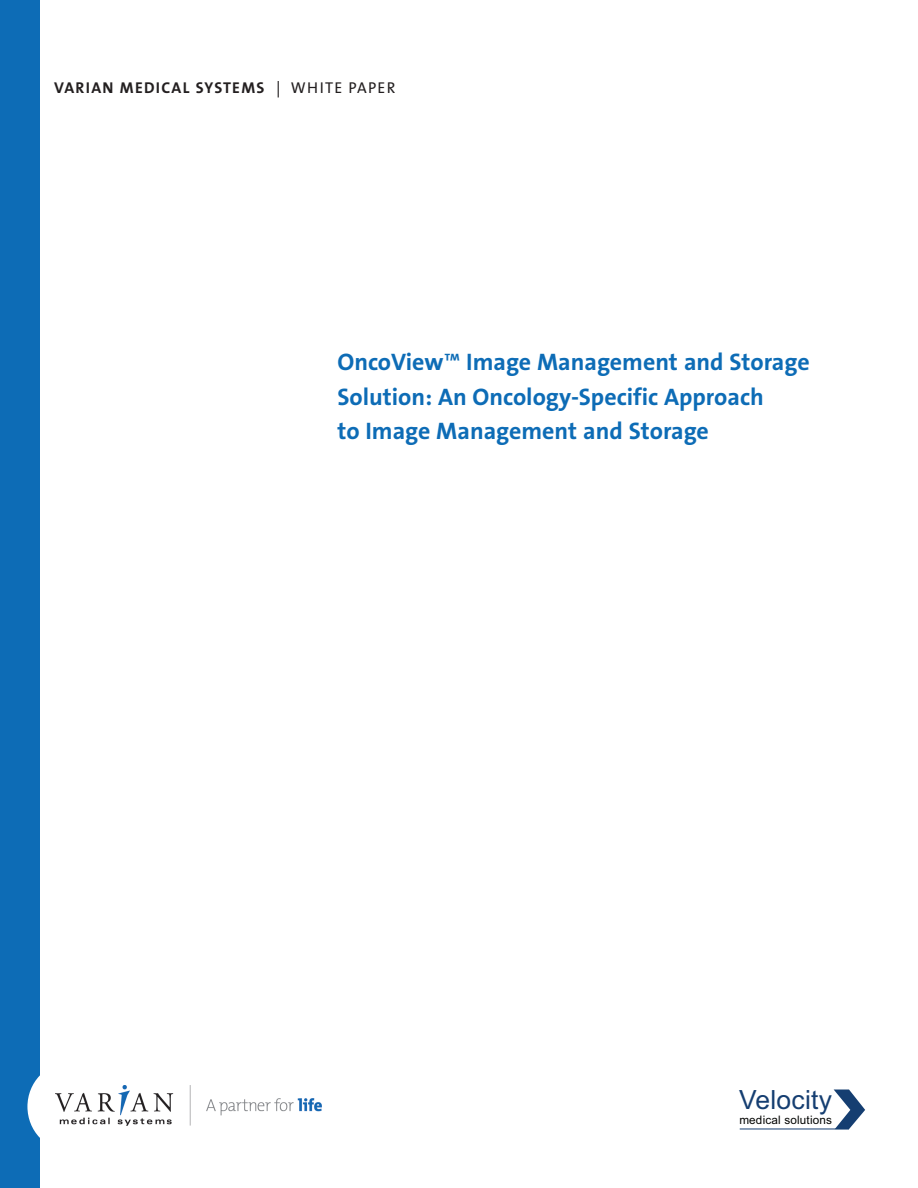
<style>
.page{position:relative;width:918px;height:1188px;background:#fff}
.page>*{position:absolute;margin:0;border:0;box-sizing:border-box;transform-origin:0 0}
.t1{font:26.4px "Arial";letter-spacing:.01em;color:#153e71}
.t2{font:700 24px/34.5px "The Sans B7";color:#0d6cb6}
.t3{font:700 15.75px "The Sans B7";letter-spacing:.08em;color:#231f20}
.t4{font:15.75px "The Sans B5 Plain";letter-spacing:.08em;color:#231f20}
.t5{font:11.7px "Arial";letter-spacing:.015em;color:#040503}
.s1{font-family:"The Sans B5 Plain";font-weight:400}
</style>
<div class="page">
<div style="left:0;top:0;width:40px;height:1188px;background:#0d6cb6"></div>
<div style="left:27px;top:1063px;width:84px;height:87px;background:#fff;border-radius:50%"></div>
<svg style="left:278px;top:81px;width:1px;height:16px"></svg>
<img style="left:56px;top:1085px;width:266px;height:40px">
<svg style="left:834px;top:1090px;width:31px;height:39px"></svg>
<hr style="left:740px;top:1129px;width:109px;height:1px;background:#153e71">
<p class="t3" style="left:54px;top:81px;width:212px">VARIAN MEDICAL SYSTEMS</p>
<p class="t4" style="left:291px;top:81px;width:106px">WHITE PAPER</p>
<p class="t2" style="left:338px;top:347px;width:474px">OncoView<span class="s1">™</span> Image Management and Storage<br>Solution: An Oncology-Specific Approach<br>to Image Management and Storage</p>
<p class="t1" style="left:739px;top:1084px;width:95px">Velocity</p>
<p class="t5" style="left:739px;top:1113px;width:94px">medical solutions</p>
</div>
